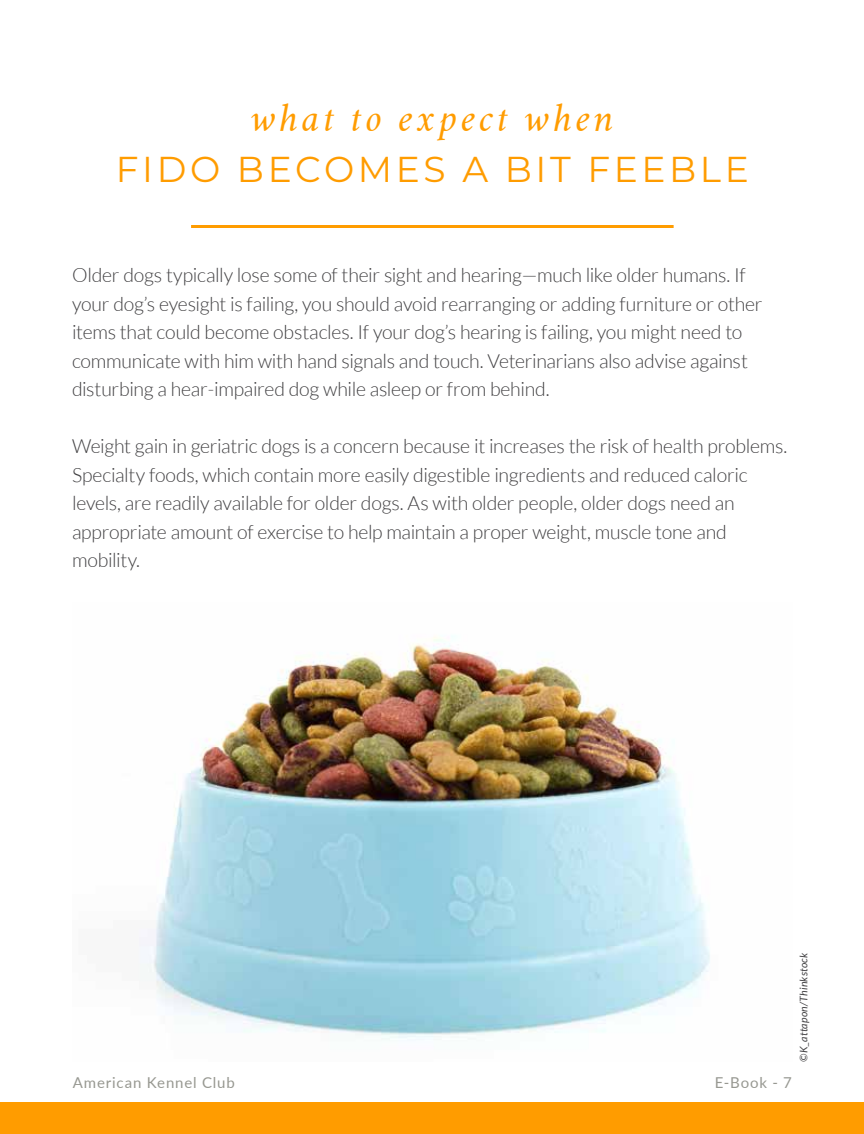
<style>
.page{position:relative;width:864px;height:1134px;background:#fff}
.page>*{position:absolute;margin:0;border:0;box-sizing:border-box;transform-origin:0 0}
.t1{font:36px "Montserrat";letter-spacing:.1em;color:#ff9c00}
.t2{font:italic 36px "Crimson Text";letter-spacing:.1em;color:#ff9c00}
.t3{font:300 19.5px/28.5px "Lato";letter-spacing:-.015em;color:#414042}
.t4{font:15px "Lato";letter-spacing:.055em;color:#979891}
.t5{font:italic 10.5px "Lato";letter-spacing:.02em;color:#414042}
</style>
<div class="page">
<div style="left:0;top:1102px;width:864px;height:32px;background:#ff9c00"></div>
<hr style="left:191px;top:225px;width:483px;height:3px;background:#ff9c00">
<img style="left:139px;top:636px;width:571px;height:404px">
<h1 class="t2" style="left:251px;top:97px;width:365px">what to expect when</h1>
<h1 class="t1" style="left:116px;top:145px;width:634px">FIDO BECOMES A BIT FEEBLE</h1>
<p class="t3" style="left:72px;top:261px;width:692px">Older dogs typically lose some of their sight and hearing—much like older humans. If your dog’s eyesight is failing, you should avoid rearranging or adding furniture or other items that could become obstacles. If your dog’s hearing is failing, you might need to communicate with him with hand signals and touch. Veterinarians also advise against disturbing a hear-impaired dog while asleep or from behind.</p>
<p class="t3" style="left:72px;top:432px;width:717px">Weight gain in geriatric dogs is a concern because it increases the risk of health problems.<br>Specialty foods, which contain more easily digestible ingredients and reduced caloric levels, are readily available for older dogs. As with older people, older dogs need an appropriate amount of exercise to help maintain a proper weight, muscle tone and mobility.</p>
<p class="t4" style="left:73px;top:1072px;width:164px">American Kennel Club</p>
<p class="t4" style="left:715px;top:1072px;width:79px">E-Book - 7</p>
<p class="t5" style="left:798px;top:1062px;width:111px;rotate:-90deg">©K_attapon/Thinkstock</p>
</div>
